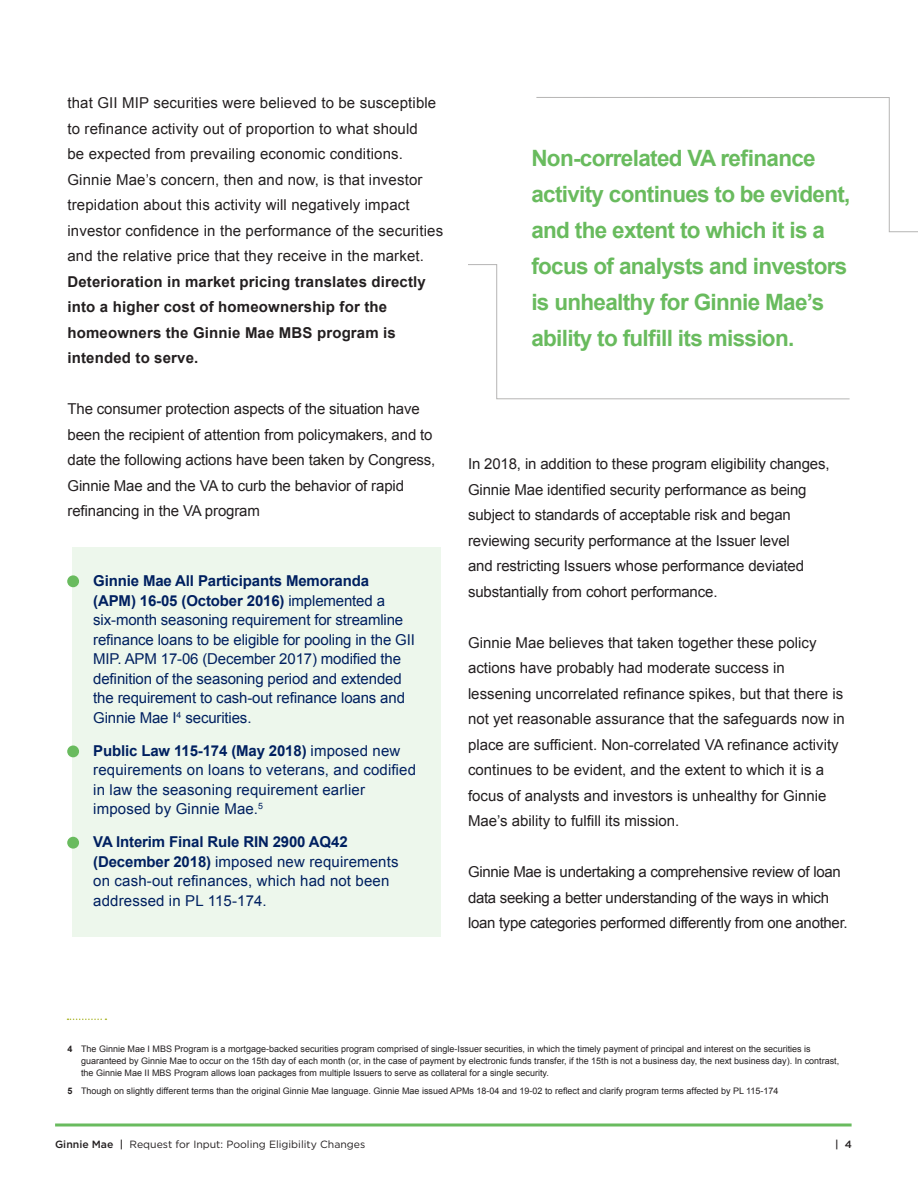
<style>
.page{position:relative;width:918px;height:1188px;background:#fff}
.page>*{position:absolute;margin:0;border:0;box-sizing:border-box;transform-origin:0 0}
.t1{font:700 22.5px/36px "Arial";letter-spacing:-.03em;color:#69bb5e}
.t2{font:15px/25.5px "Arial";color:#231f20}
.t3{font:15px/19.5px "Arial";letter-spacing:-.01em;color:#002060}
.t4{font:15px/19.5px "Arial";letter-spacing:.01em;color:#002060}
.t5{font:15px/25.5px "Arial";letter-spacing:-.02em;color:#231f20}
.t6{font:10.5px "Gotham HTF";color:#231f20}
.t7{font:500 10.5px "Gotham HTF";color:#231f20}
.t8{font:9px/12px "Arial";color:#231f20}
.s1{font-weight:700}
.s2{font-weight:500}
</style>
<div class="page">
<hr style="left:55px;top:1124px;width:797px;height:2px;background:#69bb5e">
<div style="left:72px;top:547px;width:369px;height:390px;background:#edf7ec"></div>
<div style="left:67px;top:575px;width:12px;height:12px;background:#69bb5e;border-radius:50%"></div>
<div style="left:67px;top:745px;width:12px;height:12px;background:#69bb5e;border-radius:50%"></div>
<div style="left:67px;top:837px;width:12px;height:12px;background:#69bb5e;border-radius:50%"></div>
<svg style="left:68px;top:1019px;width:38px;height:1px"></svg>
<svg style="left:468px;top:264px;width:382px;height:135px"></svg>
<svg style="left:536px;top:97px;width:382px;height:135px"></svg>
<p class="t2" style="left:68px;top:90px;width:377px">that GII MIP securities were believed to be susceptible to refinance activity out of proportion to what should<br>be expected from prevailing economic conditions.<br>Ginnie Mae’s concern, then and now, is that investor trepidation about this activity will negatively impact investor confidence in the performance of the securities and the relative price that they receive in the market.<br><span class="s1">Deterioration in market pricing translates directly into a higher cost of homeownership for the homeowners the Ginnie Mae MBS program is intended to serve.</span></p>
<p class="t2" style="left:68px;top:396px;width:369px">The consumer protection aspects of the situation have been the recipient of attention from policymakers, and to date the following actions have been taken by Congress, Ginnie Mae and the VA to curb the behavior of rapid refinancing in the VA program</p>
<p class="t3" style="left:93px;top:571px;width:323px"><span class="s1">Ginnie Mae All Participants Memoranda (APM) 16-05 (October 2016)</span> implemented a six-month seasoning requirement for streamline refinance loans to be eligible for pooling in the GII MIP. APM 17-06 (December 2017) modified the definition of the seasoning period and extended the requirement to cash-out refinance loans and Ginnie Mae I<sup>4</sup> securities.</p>
<p class="t4" style="left:93px;top:741px;width:324px"><span class="s1">Public Law 115-174 (May 2018)</span> imposed new requirements on loans to veterans, and codified in law the seasoning requirement earlier imposed by Ginnie Mae.<sup>5</sup></p>
<p class="t4" style="left:93px;top:832px;width:307px"><span class="s1">VA Interim Final Rule RIN 2900 AQ42 (December 2018)</span> imposed new requirements on cash-out refinances, which had not been addressed in PL 115-174.</p>
<p class="t1" style="left:531px;top:141px;width:321px">Non-correlated VA refinance activity continues to be evident, and the extent to which it is a focus of analysts and investors is unhealthy for Ginnie Mae’s ability to fulfill its mission.</p>
<p class="t2" style="left:468px;top:451px;width:363px">In 2018, in addition to these program eligibility changes, Ginnie Mae identified security performance as being subject to standards of acceptable risk and began reviewing security performance at the Issuer level<br>and restricting Issuers whose performance deviated substantially from cohort performance.</p>
<p class="t2" style="left:468px;top:630px;width:378px">Ginnie Mae believes that taken together these policy actions have probably had moderate success in lessening uncorrelated refinance spikes, but that there is not yet reasonable assurance that the safeguards now in place are sufficient. Non-correlated VA refinance activity continues to be evident, and the extent to which it is a focus of analysts and investors is unhealthy for Ginnie Mae’s ability to fulfill its mission.</p>
<p class="t5" style="left:468px;top:859px;width:381px">Ginnie Mae is undertaking a comprehensive review of loan data seeking a better understanding of the ways in which loan type categories performed differently from one another.</p>
<p class="t8" style="left:81px;top:1043px;width:760px;text-indent:-14px"><span class="s1">4</span> The Ginnie Mae I MBS Program is a mortgage-backed securities program comprised of single-Issuer securities, in which the timely payment of principal and interest on the securities is guaranteed by Ginnie Mae to occur on the 15th day of each month (or, in the case of payment by electronic funds transfer, if the 15th is not a business day, the next business day). In contrast, the Ginnie Mae II MBS Program allows loan packages from multiple Issuers to serve as collateral for a single security.</p>
<p class="t8" style="left:68px;top:1084px;width:713px"><span class="s1">5</span> Though on slightly different terms than the original Ginnie Mae language. Ginnie Mae issued APMs 18-04 and 19-02 to reflect and clarify program terms affected by PL 115-174</p>
<p class="t6" style="left:55px;top:1139px;width:312px"><span class="s2">Ginnie Mae |</span> Request for Input: Pooling Eligibility Changes</p>
<p class="t7" style="left:835px;top:1139px;width:18px">| 4</p>
</div>
